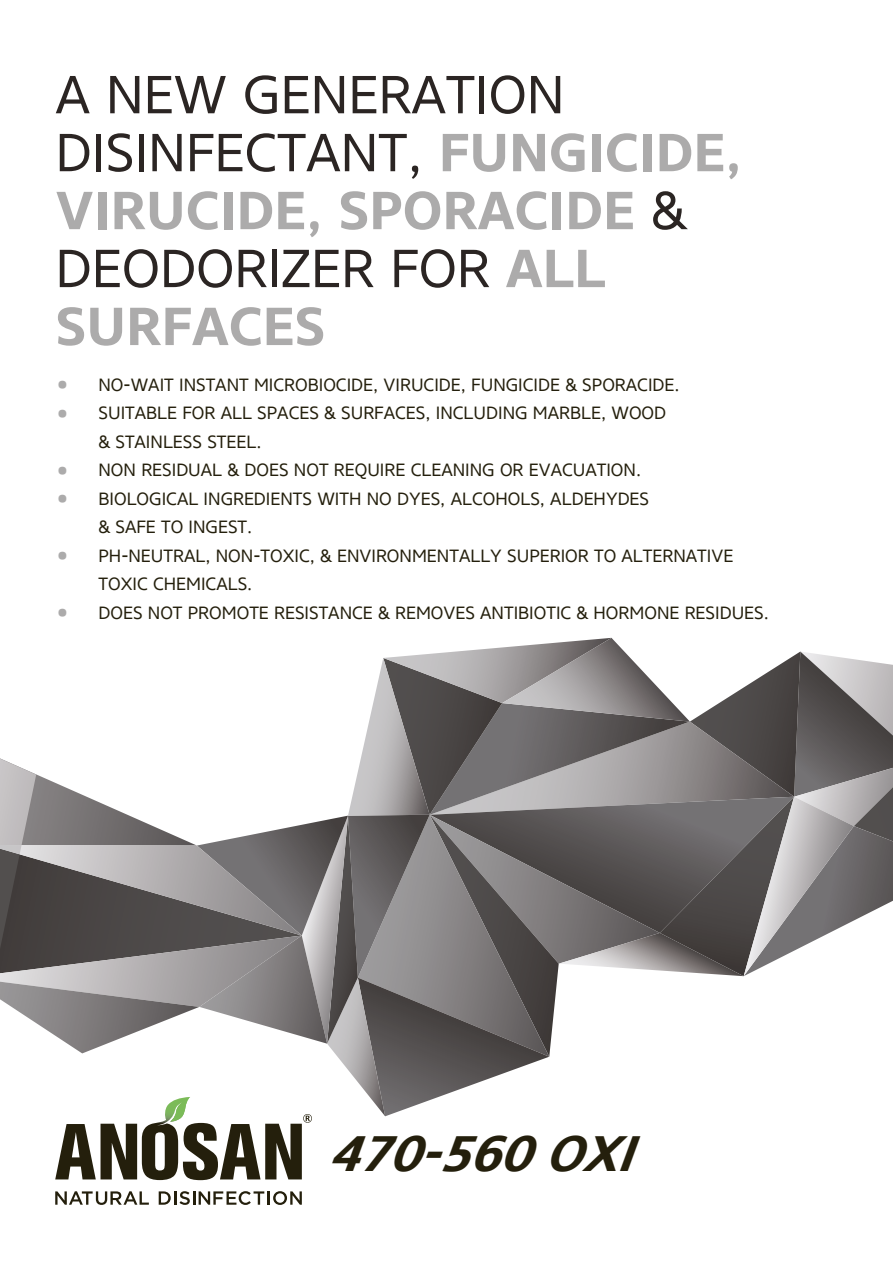
<style>
.page{position:relative;width:893px;height:1263px;background:#fff}
.page>*{position:absolute;margin:0;border:0;box-sizing:border-box;transform-origin:0 0}
.t1{font:53.25px/57.9px "Core Sans NW01 45";color:#2b2523}
.t2{font:700 53.25px "Core Sans N65";color:#acabab}
.t3{font:italic 700 49.5px "Core Sans NSCW01 65";color:#241f0c}
.t4{font:17.7px/28.5px "Core Sans NW01 45";color:#241f0c}
.s1{font-family:"Core Sans N65";font-weight:700;color:#acabab}
.s2{font-family:"Core Sans NW01 45";font-weight:400;color:#2b2523}
.s3{font-size:31.5px;color:#acabab}
</style>
<div class="page">
<svg style="left:55px;top:1191px;width:94px;height:14px"></svg>
<svg style="left:159px;top:1191px;width:143px;height:14px"></svg>
<svg style="left:0;top:638px;width:893px;height:542px"></svg>
<h1 class="t1" style="left:56px;top:65px;width:688px">A NEW GENERATION<br>DISINFECTANT, <span class="s1">FUNGICIDE,</span></h1>
<h1 class="t2" style="left:56px;top:176px;width:632px">VIRUCIDE, SPORACIDE <span class="s2">&amp;</span></h1>
<h1 class="t1" style="left:56px;top:239px;width:552px">DEODORIZER FOR <span class="s1">ALL</span></h1>
<h1 class="t2" style="left:56px;top:292px;width:271px">SURFACES</h1>
<p class="t4" style="left:56px;top:370px;width:626px"><span class="s3">•</span> NO-WAIT INSTANT MICROBIOCIDE, VIRUCIDE, FUNGICIDE &amp; SPORACIDE.</p>
<p class="t4" style="left:98px;top:399px;width:569px;text-indent:-43px"><span class="s3">•</span> SUITABLE FOR ALL SPACES &amp; SURFACES, INCLUDING MARBLE, WOOD &amp; STAINLESS STEEL.</p>
<p class="t4" style="left:56px;top:456px;width:587px"><span class="s3">•</span> NON RESIDUAL &amp; DOES NOT REQUIRE CLEANING OR EVACUATION.</p>
<p class="t4" style="left:98px;top:484px;width:552px;text-indent:-43px"><span class="s3">•</span> BIOLOGICAL INGREDIENTS WITH NO DYES, ALCOHOLS, ALDEHYDES &amp; SAFE TO INGEST.</p>
<p class="t4" style="left:98px;top:541px;width:636px;text-indent:-43px"><span class="s3">•</span> PH-NEUTRAL, NON-TOXIC, &amp; ENVIRONMENTALLY SUPERIOR TO ALTERNATIVE<br>TOXIC CHEMICALS.</p>
<p class="t4" style="left:56px;top:598px;width:715px"><span class="s3">•</span> DOES NOT PROMOTE RESISTANCE &amp; REMOVES ANTIBIOTIC &amp; HORMONE RESIDUES.</p>
<h2 class="t3" style="left:328px;top:1124px;width:327px">470-560OXI</h2>
</div>
